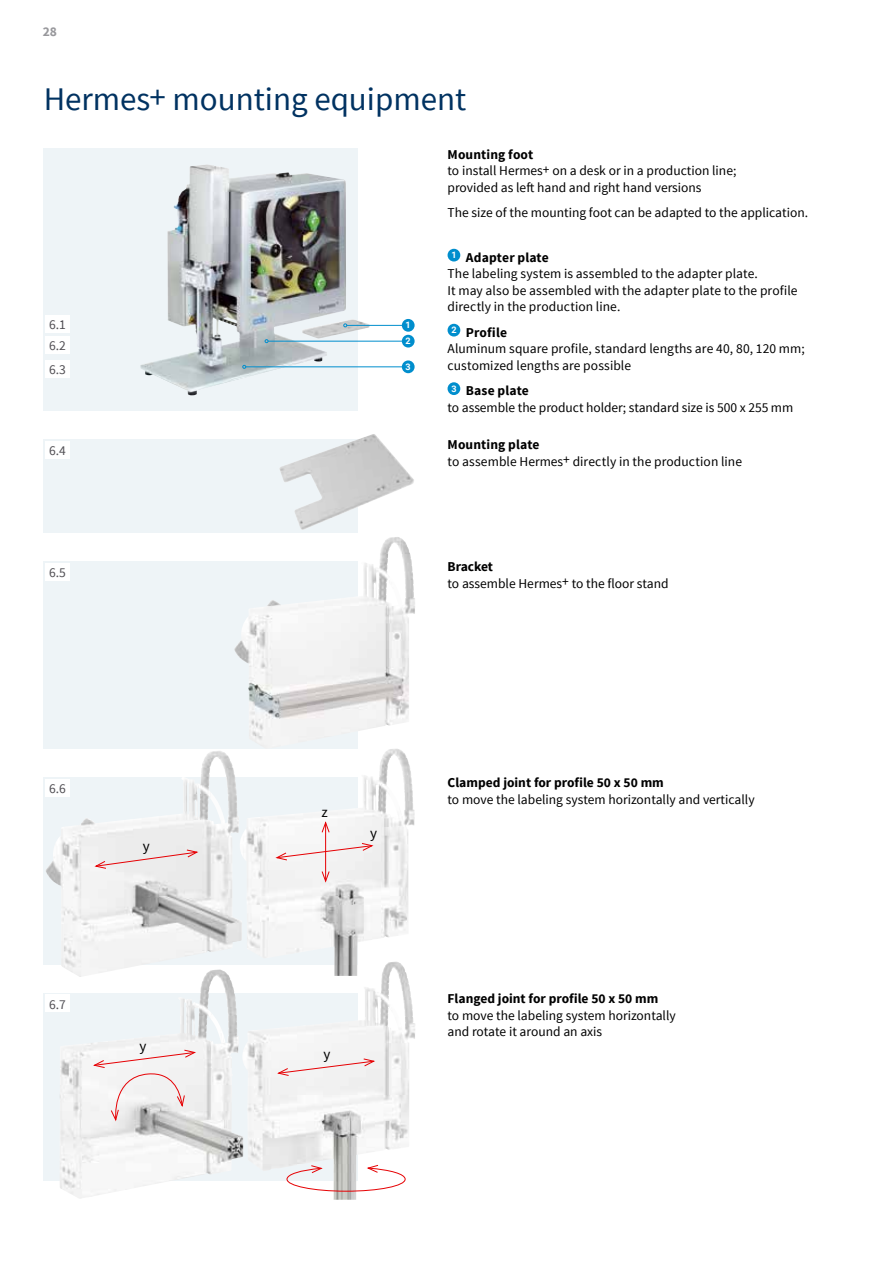
<style>
.page{position:relative;width:893px;height:1263px;background:#fff}
.page>*{position:absolute;margin:0;border:0;box-sizing:border-box;transform-origin:0 0}
.t1{font:33px "Source Sans Pro";color:#003261}
.t2{font:14.85px "Source Sans Pro";color:#000}
.t3{font:13.5px/16.5px "Source Sans Pro";color:#000}
.t4{font:700 13.5px "Source Sans Pro";color:#000}
.t5{font:13.5px/21px "Source Sans Pro";color:#504e53}
.t6{font:700 13.5px "Source Sans Pro";color:#98989c}
.t7{font:700 9px/15.9px "Roboto";color:#fff}
.s1{font-weight:700}
</style>
<div class="page">
<div style="left:44px;top:148px;width:314px;height:262px;background:#eef4f7"></div>
<svg style="left:44px;top:993px;width:198px;height:187px;fill:#eef4f7"></svg>
<svg style="left:44px;top:777px;width:314px;height:187px;fill:#eef4f5"></svg>
<div style="left:44px;top:439px;width:314px;height:94px;background:#eef4f7"></div>
<img style="left:314px;top:319px;width:56px;height:20px">
<img style="left:140px;top:164px;width:174px;height:231px">
<img style="left:279px;top:434px;width:135px;height:96px">
<div style="left:402px;top:319px;width:13px;height:13px;background:#008ecd;border-radius:50%"></div>
<hr style="left:347px;top:325px;width:57px;height:1px;background:#008ecd">
<svg style="left:343px;top:323px;width:4px;height:4px"></svg>
<div style="left:402px;top:335px;width:13px;height:12px;background:#008ecd;border-radius:50%"></div>
<hr style="left:268px;top:341px;width:137px;height:1px;background:#008ecd">
<svg style="left:265px;top:339px;width:3px;height:4px"></svg>
<div style="left:402px;top:360px;width:13px;height:13px;background:#008ecd;border-radius:50%"></div>
<hr style="left:246px;top:366px;width:158px;height:1px;background:#008ecd">
<svg style="left:242px;top:365px;width:4px;height:4px"></svg>
<div style="left:44px;top:561px;width:314px;height:187px;background:#eef4f7"></div>
<img style="left:234px;top:538px;width:155px;height:211px">
<img style="left:46px;top:751px;width:174px;height:226px">
<svg style="left:93px;top:849px;width:107px;height:20px;background:#ebdcdd"></svg>
<img style="left:60px;top:970px;width:155px;height:161px">
<svg style="left:92px;top:1049px;width:105px;height:74px"></svg>
<img style="left:242px;top:962px;width:167px;height:238px">
<svg style="left:286px;top:1164px;width:120px;height:28px"></svg>
<svg style="left:276px;top:1058px;width:100px;height:18px"></svg>
<img style="left:240px;top:749px;width:153px;height:212px">
<svg style="left:274px;top:842px;width:101px;height:19px"></svg>
<hr style="left:325px;top:823px;width:1px;height:58px;background:#e60003">
<svg style="left:321px;top:820px;width:9px;height:13px"></svg>
<svg style="left:321px;top:870px;width:9px;height:14px"></svg>
<div style="left:46px;top:316px;width:24px;height:17px;background:#fff"></div>
<div style="left:46px;top:337px;width:24px;height:17px;background:#fff"></div>
<div style="left:46px;top:361px;width:24px;height:17px;background:#fff"></div>
<div style="left:46px;top:441px;width:24px;height:17px;background:#fff"></div>
<div style="left:46px;top:563px;width:24px;height:17px;background:#fff"></div>
<div style="left:46px;top:779px;width:24px;height:17px;background:#fff"></div>
<div style="left:46px;top:995px;width:24px;height:17px;background:#fff"></div>
<div style="left:448px;top:249px;width:12px;height:12px;background:#008ecd;border-radius:50%"></div>
<div style="left:448px;top:324px;width:12px;height:12px;background:#008ecd;border-radius:50%"></div>
<div style="left:448px;top:382px;width:12px;height:13px;background:#008ecd;border-radius:50%"></div>
<p class="t6" style="left:43px;top:22px;width:16px">28</p>
<h1 class="t1" style="left:44px;top:78px;width:424px">Hermes+ mounting equipment</h1>
<p class="t5" style="left:49px;top:315px;width:18px">6.1<br>6.2</p>
<p class="t5" style="left:49px;top:360px;width:18px">6.3</p>
<p class="t5" style="left:49px;top:440px;width:18px">6.4</p>
<p class="t5" style="left:49px;top:562px;width:18px">6.5</p>
<p class="t5" style="left:49px;top:778px;width:18px">6.6</p>
<p class="t5" style="left:49px;top:994px;width:18px">6.7</p>
<p class="t2" style="left:143px;top:837px;width:8px">y</p>
<p class="t2" style="left:140px;top:1037px;width:8px">y</p>
<p class="t7" style="left:406px;top:317px;width:7px">1<br>2</p>
<p class="t7" style="left:406px;top:358px;width:7px">3</p>
<p class="t4" style="left:448px;top:146px;width:87px">Mounting foot</p>
<p class="t3" style="left:448px;top:163px;width:290px">to install Hermes+ on a desk or in a production line; provided as left hand and right hand versions</p>
<p class="t3" style="left:448px;top:205px;width:362px">The size of the mounting foot can be adapted to the application.</p>
<p class="t3" style="left:448px;top:249px;width:351px"><sup>1</sup> <span class="s1">Adapter plate<br></span>The labeling system is assembled to the adapter plate.<br>It may also be assembled with the adapter plate to the profile directly in the production line.</p>
<p class="t3" style="left:448px;top:324px;width:359px"><sup>2</sup> <span class="s1">Profile<br></span>Aluminum square profile, standard lengths are 40, 80, 120 mm; customized lengths are possible</p>
<p class="t3" style="left:448px;top:383px;width:347px"><sup>3</sup> <span class="s1">Base plate<br></span>to assemble the product holder; standard size is 500 x 255 mm</p>
<p class="t4" style="left:448px;top:436px;width:94px">Mounting plate</p>
<p class="t3" style="left:448px;top:453px;width:296px">to assemble Hermes+ directly in the production line</p>
<p class="t4" style="left:448px;top:558px;width:47px">Bracket</p>
<p class="t3" style="left:448px;top:575px;width:223px">to assemble Hermes+ to the floor stand</p>
<p class="t2" style="left:322px;top:803px;width:8px">z</p>
<p class="t2" style="left:370px;top:824px;width:8px">y</p>
<p class="t2" style="left:323px;top:1044px;width:8px">y</p>
<p class="t4" style="left:448px;top:774px;width:218px">Clamped joint for profile 50 x 50 mm</p>
<p class="t3" style="left:448px;top:791px;width:309px">to move the labeling system horizontally and vertically</p>
<p class="t4" style="left:448px;top:990px;width:212px">Flanged joint for profile 50 x 50 mm</p>
<p class="t3" style="left:448px;top:1007px;width:230px">to move the labeling system horizontally and rotate it around an axis</p>
</div>
